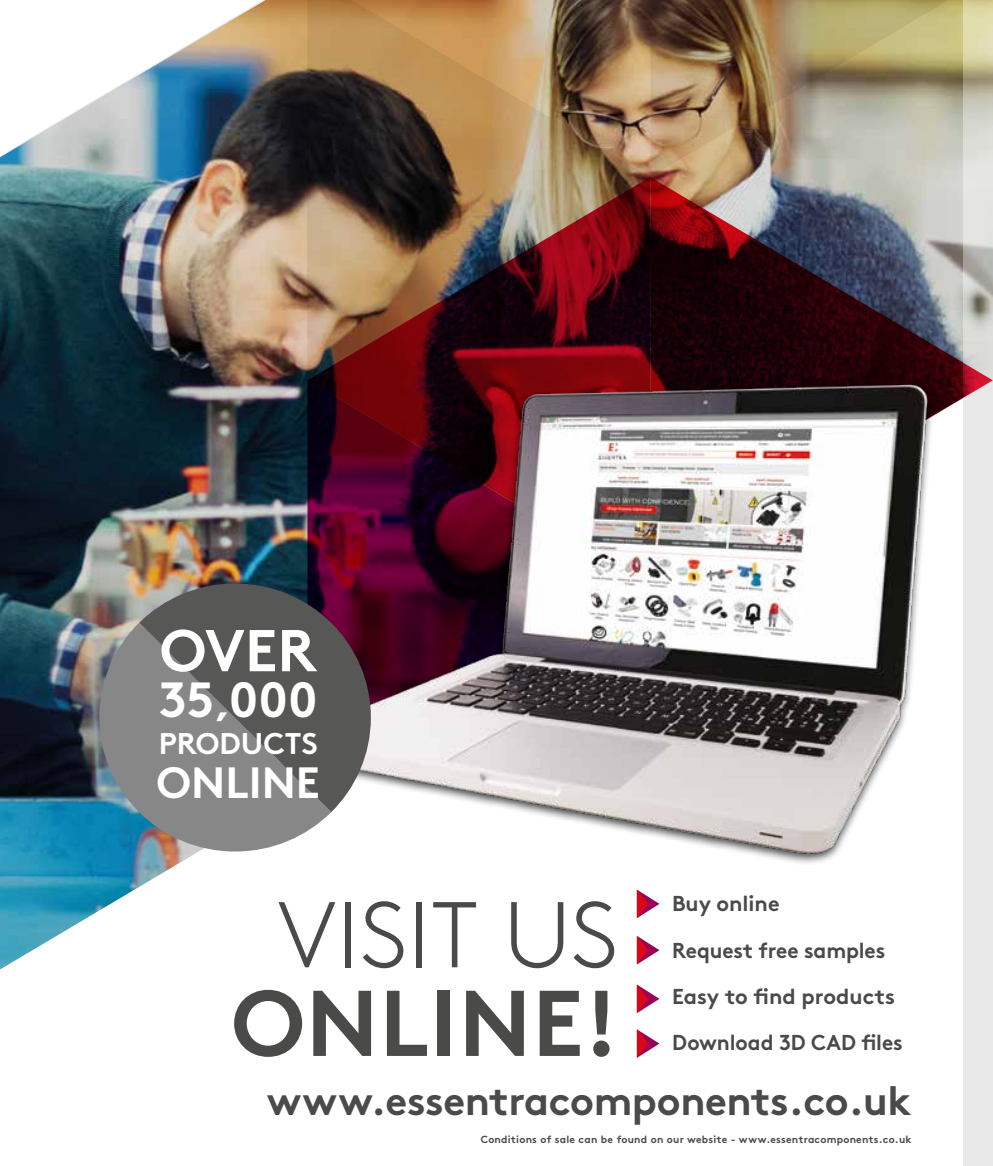
<style>
.page{position:relative;width:993px;height:1166px;background:#fff}
.page>*{position:absolute;margin:0;border:0;box-sizing:border-box;transform-origin:0 0}
.t1{font:300 93.1px "Brown Pro";letter-spacing:.005em;color:#4a4a49}
.t2{font:700 93.1px "Brown Pro";letter-spacing:.01em;color:#4a4a49}
.t3{font:700 58.8px "Brown Pro";color:#fff}
.t4{font:700 49.35px "Brown Pro";color:#fff}
.t5{font:700 43.75px "Brown Pro";color:#fff}
.t6{font:700 40.6px "Brown Pro";letter-spacing:-.01em;color:#4a4a49}
.t7{font:700 29.93px "Brown Pro";color:#fff}
.t8{font:700 21.53px/46.2px "Brown Pro";color:#4a4a49}
.t9{font:700 10.33px "Brown Pro";letter-spacing:.02em;color:#4a4a49}
.s1{font-size:29.57px}
</style>
<div class="page">
<svg style="left:636px;top:889px;width:23px;height:29px"></svg>
<svg style="left:636px;top:984px;width:23px;height:29px"></svg>
<svg style="left:636px;top:936px;width:23px;height:28px"></svg>
<svg style="left:636px;top:1029px;width:23px;height:29px"></svg>
<img style="left:0;top:0;width:307px;height:177px">
<img style="left:0;top:177px;width:307px;height:203px">
<img style="left:307px;top:0;width:343px;height:177px">
<img style="left:0;top:380px;width:280px;height:203px">
<img style="left:307px;top:177px;width:343px;height:190px">
<img style="left:650px;top:0;width:312px;height:177px">
<img style="left:0;top:583px;width:246px;height:387px">
<svg style="left:650px;top:177px;width:312px;height:230px;background:#533f46"></svg>
<img style="left:280px;top:367px;width:668px;height:496px">
<svg style="left:139px;top:583px;width:232px;height:229px;background:#63545a"></svg>
<svg style="left:99px;top:623px;width:232px;height:228px;background:#75797b"></svg>
<svg style="left:962px;top:0;width:30px;height:1166px;background:#e0ddd8"></svg>
<h2 class="t3" style="left:160px;top:603px;width:158px">OVER</h2>
<h3 class="t4" style="left:159px;top:659px;width:160px">35<span class="s1">,</span>000</h3>
<h3 class="t7" style="left:159px;top:719px;width:160px">PRODUCTS</h3>
<h3 class="t5" style="left:156px;top:747px;width:165px">ONLINE</h3>
<h1 class="t1" style="left:277px;top:866px;width:342px">VISIT US</h1>
<h1 class="t2" style="left:231px;top:948px;width:389px">ONLINE!</h1>
<h3 class="t8" style="left:672px;top:878px;width:232px">Buy online<br>Request free samples<br>Easy to find products<br>Download 3D CAD files</h3>
<h3 class="t6" style="left:267px;top:1067px;width:646px">www.essentracomponents.co.uk</h3>
<p class="t9" style="left:480px;top:1131px;width:432px">Conditions of sale can be found on our website - www.essentracomponents.co.uk</p>
</div>
